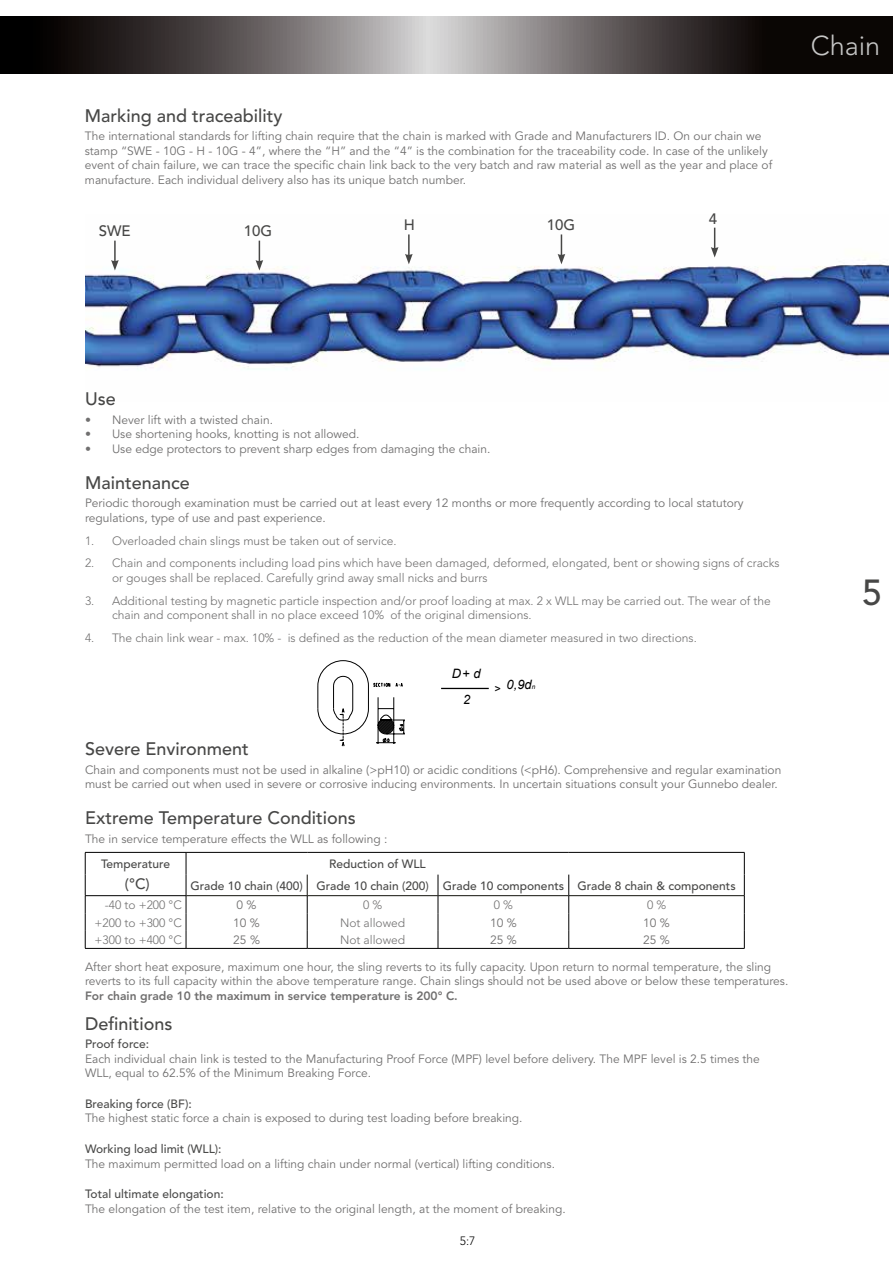
<style>
.page{position:relative;width:893px;height:1263px;background:#fff}
.page>*{position:absolute;margin:0;border:0;box-sizing:border-box;transform-origin:0 0}
.t1{font:500 36px "Avenir LT Std";color:#474746}
.t2{font:300 27px "Avenir LT Std";color:#c6c6c6}
.t3{font:500 18px "Avenir LT Std";color:#474746}
.t4{font:500 15px "Avenir LT Std";color:#474746}
.t5{font:italic 12.9px "Arial";color:#000}
.t6{font:12px/14.4px "Avenir LT Std";color:#706f6f}
.t7{font:300 12px/14.4px "Avenir LT Std";color:#706f6f}
.t8{font:500 12px/21.6px "Avenir LT Std";color:#474746}
.t9{font:500 12px "Avenir LT Std";color:#4a4a49}
.t10{font:800 12px "Avenir LT Std";color:#706f6f}
.t11{font:300 12px "Avenir LT Std";color:#000}
.s1{font-size:6.45px}
</style>
<div class="page">
<svg style="left:0;top:17px;width:893px;height:56px;background:#545050"></svg>
<img style="left:85px;top:227px;width:804px;height:143px">
<svg style="left:256px;top:241px;width:7px;height:29px"></svg>
<hr style="left:408px;top:234px;width:2px;height:22px;background:#474746">
<svg style="left:405px;top:254px;width:8px;height:10px"></svg>
<svg style="left:558px;top:234px;width:7px;height:30px"></svg>
<svg style="left:711px;top:228px;width:7px;height:30px"></svg>
<hr style="left:441px;top:688px;width:48px;height:1px;background:#000">
<svg style="left:317px;top:660px;width:88px;height:86px"></svg>
<hr style="left:85px;top:895px;width:101px;height:1px;background:#000">
<hr style="left:186px;top:895px;width:121px;height:1px;background:#12110c">
<hr style="left:307px;top:895px;width:131px;height:1px;background:#12110c">
<hr style="left:438px;top:895px;width:131px;height:1px;background:#12110c">
<hr style="left:569px;top:895px;width:175px;height:1px;background:#12110c">
<svg style="left:307px;top:874px;width:1px;height:74px"></svg>
<hr style="left:85px;top:852px;width:101px;height:1px;background:#000">
<hr style="left:186px;top:852px;width:121px;height:1px;background:#000">
<hr style="left:307px;top:852px;width:131px;height:1px;background:#000">
<hr style="left:438px;top:852px;width:131px;height:1px;background:#000">
<hr style="left:569px;top:852px;width:175px;height:1px;background:#000">
<svg style="left:85px;top:852px;width:1px;height:96px"></svg>
<svg style="left:438px;top:874px;width:1px;height:74px"></svg>
<svg style="left:568px;top:874px;width:1px;height:74px"></svg>
<svg style="left:744px;top:852px;width:1px;height:96px"></svg>
<hr style="left:85px;top:948px;width:101px;height:1px;background:#000">
<hr style="left:186px;top:948px;width:121px;height:1px;background:#000">
<hr style="left:307px;top:948px;width:131px;height:1px;background:#000">
<hr style="left:438px;top:948px;width:131px;height:1px;background:#000">
<hr style="left:569px;top:948px;width:175px;height:1px;background:#000">
<svg style="left:186px;top:852px;width:1px;height:96px"></svg>
<hr style="left:114px;top:241px;width:2px;height:21px;background:#474746">
<svg style="left:111px;top:260px;width:8px;height:10px"></svg>
<h3 class="t3" style="left:85px;top:105px;width:199px">Marking and traceability</h3>
<p class="t6" style="left:85px;top:129px;width:689px">The international standards for lifting chain require that the chain is marked with Grade and Manufacturers ID. On our chain we stamp “SWE - 10G - H - 10G - 4”, where the “H” and the “4” is the combination for the traceability code. In case of the unlikely event of chain failure, we can trace the specific chain link back to the very batch and raw material as well as the year and place of manufacture. Each individual delivery also has its unique batch number.</p>
<p class="t4" style="left:99px;top:222px;width:33px">SWE</p>
<p class="t4" style="left:244px;top:222px;width:30px">10G</p>
<p class="t4" style="left:404px;top:216px;width:13px">H</p>
<p class="t4" style="left:547px;top:216px;width:30px">10G</p>
<p class="t4" style="left:709px;top:210px;width:10px">4</p>
<h2 class="t2" style="left:811px;top:30px;width:71px">Chain</h2>
<h3 class="t3" style="left:85px;top:388px;width:32px">Use</h3>
<p class="t6" style="left:85px;top:413px;width:190px">• Never lift with a twisted chain.</p>
<p class="t6" style="left:85px;top:427px;width:276px">• Use shortening hooks, knotting is not allowed.</p>
<p class="t6" style="left:85px;top:441px;width:407px">• Use edge protectors to prevent sharp edges from damaging the chain.</p>
<h3 class="t3" style="left:85px;top:472px;width:106px">Maintenance</h3>
<p class="t6" style="left:85px;top:496px;width:660px">Periodic thorough examination must be carried out at least every 12 months or more frequently according to local statutory regulations, type of use and past experience.</p>
<p class="t7" style="left:85px;top:533px;width:313px">1. Overloaded chain slings must be taken out of service.</p>
<p class="t7" style="left:112px;top:556px;width:669px;text-indent:-27px">2. Chain and components including load pins which have been damaged, deformed, elongated, bent or showing signs of cracks or gouges shall be replaced. Carefully grind away small nicks and burrs</p>
<p class="t7" style="left:112px;top:593px;width:660px;text-indent:-27px">3. Additional testing by magnetic particle inspection and/or proof loading at max. 2 x WLL may be carried out. The wear of the chain and component shall in no place exceed 10% of the original dimensions.</p>
<p class="t7" style="left:85px;top:631px;width:613px">4. The chain link wear - max. 10% - is defined as the reduction of the mean diameter measured in two directions.</p>
<p class="t5" style="left:452px;top:665px;width:30px">D+ d</p>
<p class="t5" style="left:463px;top:691px;width:9px">2</p>
<p class="t5" style="left:507px;top:676px;width:30px">0,9d<span class="s1">n</span></p>
<p class="t5" style="left:504px;top:685px;width:8px;rotate:90deg">^</p>
<h3 class="t3" style="left:85px;top:739px;width:165px">Severe Environment</h3>
<p class="t6" style="left:85px;top:763px;width:698px">Chain and components must not be used in alkaline (&gt;pH10) or acidic conditions (&lt;pH6). Comprehensive and regular examination must be carried out when used in severe or corrosive inducing environments. In uncertain situations consult your Gunnebo dealer.</p>
<h3 class="t3" style="left:85px;top:808px;width:272px">Extreme Temperature Conditions</h3>
<p class="t6" style="left:85px;top:832px;width:304px">The in service temperature effects the WLL as following :</p>
<p class="t8" style="left:101px;top:853px;width:71px">Temperature</p>
<p class="t4" style="left:125px;top:875px;width:26px">(°C)</p>
<p class="t8" style="left:190px;top:853px;width:547px;text-indent:139px">Reduction of WLL<br>Grade 10 chain (400) Grade 10 chain (200) Grade 10 components Grade 8 chain &amp; components</p>
<p class="t7" style="left:105px;top:898px;width:78px">-40 to +200 °C</p>
<p class="t6" style="left:237px;top:898px;width:22px">0 %</p>
<p class="t7" style="left:363px;top:898px;width:21px">0 %</p>
<p class="t7" style="left:494px;top:898px;width:21px">0 %</p>
<p class="t7" style="left:647px;top:898px;width:21px">0 %</p>
<p class="t7" style="left:95px;top:915px;width:89px">+200 to +300 °C</p>
<p class="t6" style="left:233px;top:915px;width:28px">10 %</p>
<p class="t7" style="left:340px;top:915px;width:67px">Not allowed</p>
<p class="t6" style="left:490px;top:915px;width:28px">10 %</p>
<p class="t6" style="left:643px;top:915px;width:28px">10 %</p>
<p class="t7" style="left:95px;top:933px;width:89px">+300 to +400 °C</p>
<p class="t6" style="left:233px;top:933px;width:28px">25 %</p>
<p class="t7" style="left:340px;top:933px;width:67px">Not allowed</p>
<p class="t6" style="left:490px;top:933px;width:28px">25 %</p>
<p class="t6" style="left:643px;top:933px;width:28px">25 %</p>
<p class="t6" style="left:85px;top:960px;width:705px">After short heat exposure, maximum one hour, the sling reverts to its fully capacity. Upon return to normal temperature, the sling reverts to its full capacity within the above temperature range. Chain slings should not be used above or below these temperatures.</p>
<p class="t10" style="left:85px;top:988px;width:374px">For chain grade 10 the maximum in service temperature is 200° C.</p>
<h3 class="t3" style="left:85px;top:1014px;width:89px">Definitions</h3>
<p class="t9" style="left:85px;top:1037px;width:66px">Proof force:</p>
<p class="t6" style="left:85px;top:1052px;width:676px">Each individual chain link is tested to the Manufacturing Proof Force (MPF) level before delivery. The MPF level is 2.5 times the<br>WLL, equal to 62.5% of the Minimum Breaking Force.</p>
<p class="t9" style="left:85px;top:1097px;width:108px">Breaking force (BF):</p>
<p class="t6" style="left:85px;top:1111px;width:439px">The highest static force a chain is exposed to during test loading before breaking.</p>
<p class="t9" style="left:85px;top:1142px;width:138px">Working load limit (WLL):</p>
<p class="t6" style="left:85px;top:1156px;width:471px">The maximum permitted load on a lifting chain under normal (vertical) lifting conditions.</p>
<p class="t9" style="left:85px;top:1187px;width:140px">Total ultimate elongation:</p>
<p class="t6" style="left:85px;top:1202px;width:482px">The elongation of the test item, relative to the original length, at the moment of breaking.</p>
<p class="t11" style="left:460px;top:1234px;width:17px">5:7</p>
<h1 class="t1" style="left:862px;top:572px;width:22px">5</h1>
</div>
